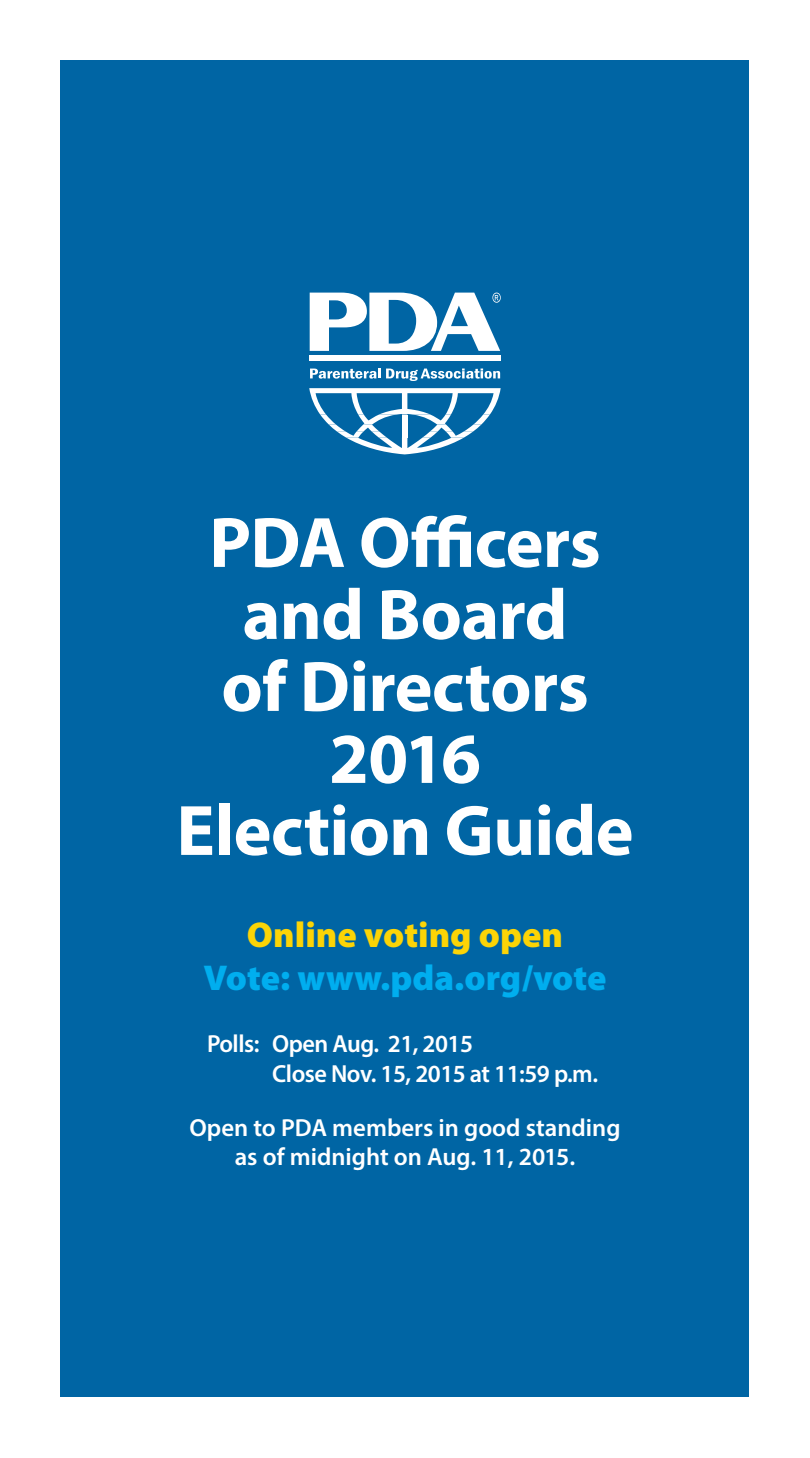
<style>
.page{position:relative;width:810px;height:1458px;background:#fff}
.page>*{position:absolute;margin:0;border:0;box-sizing:border-box;transform-origin:0 0}
.t1{font:700 72px/72px "Myriad Pro";letter-spacing:-.01em;color:#fff;text-align:center}
.t2{font:900 36px "Myriad Pro";color:#00aeef}
.t3{font:900 36px "Myriad Pro";color:#fcd406}
.t4{font:600 24.75px/29.7px "Myriad Pro";color:#fff;text-align:center}
.t5{font:600 24.75px/29.7px "Myriad Pro";letter-spacing:-.02em;color:#fff}
</style>
<div class="page">
<div style="left:61px;top:61px;width:688px;height:1336px;background:#0065a4"></div>
<div style="left:309px;top:356px;width:192px;height:5px;background:#fff"></div>
<svg style="left:309px;top:388px;width:192px;height:66px"></svg>
<svg style="left:310px;top:369px;width:190px;height:12px"></svg>
<svg style="left:310px;top:293px;width:191px;height:58px"></svg>
<h1 class="t1" style="left:176px;top:504px;width:459px">PDA Officers and Board<br>of Directors<br>2016<br>Election Guide</h1>
<h2 class="t3" style="left:247px;top:911px;width:318px">Online voting open</h2>
<h2 class="t2" style="left:203px;top:954px;width:405px">Vote: www.pda.org/vote</h2>
<p class="t5" style="left:272px;top:1028px;width:327px;text-indent:-65px">Polls: Open Aug. 21, 2015<br>Close Nov. 15, 2015 at 11:59 p.m.</p>
<p class="t4" style="left:189px;top:1112px;width:433px">Open to PDA members in good standing as of midnight on Aug. 11, 2015.</p>
</div>
